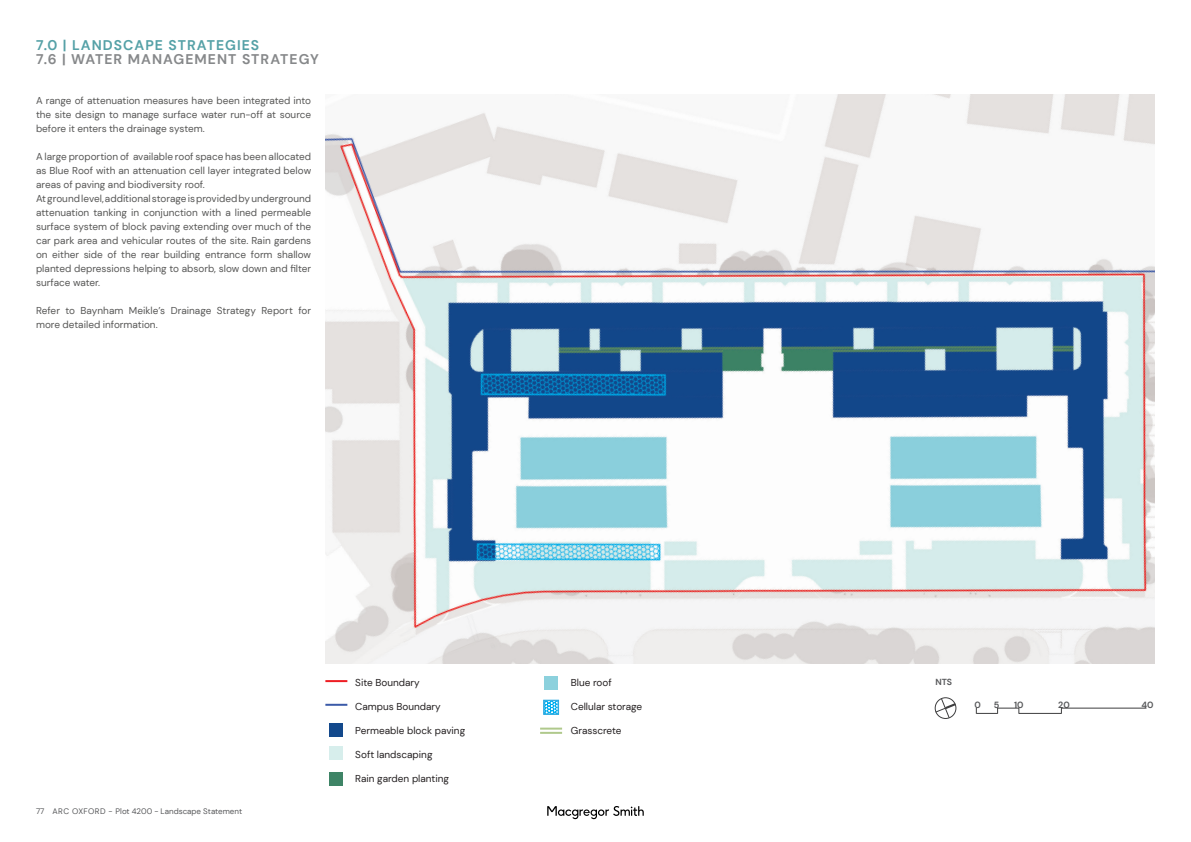
<style>
.page{position:relative;width:1191px;height:842px;background:#fff}
.page>*{position:absolute;margin:0;border:0;box-sizing:border-box;transform-origin:0 0}
.MGS_DOC__Page_Title{font:700 14px "DM Sans";letter-spacing:.075em;color:#86888a}
.MGS_DOC__Page_Title-2{font:700 14px "DM Sans";letter-spacing:.075em;color:#55a1a7}
.Body_Copy_-_Grey_-_1{font:10px/14px "DM Sans";color:#575756;text-align:justify}
.t1{font:10px "DM Sans";color:#231f20}
._7b_-_ANNOTATION_sma{font:700 9px "DM Sans";color:#57585a}
._7b_-_ANNOTATION_sma-2{font:700 8.8px "DM Sans";color:#57585a}
.t2{font:8px "DM Sans";color:#57585a}
</style>
<div class="page">
<svg style="left:547px;top:806px;width:97px;height:13px"></svg>
<img style="left:325px;top:94px;width:830px;height:569px">
<hr style="left:1018px;top:713px;width:43px;height:1px;background:#3e3e3f">
<div style="left:935px;top:697px;width:21px;height:22px;border:1px solid #3e3e3f;border-radius:50%"></div>
<svg style="left:935px;top:698px;width:22px;height:20px"></svg>
<hr style="left:1061px;top:708px;width:85px;height:1px;background:#3e3e3f">
<svg style="left:976px;top:708px;width:43px;height:6px"></svg>
<hr style="left:325px;top:704px;width:22px;height:2px;background:#3b5aa8">
<hr style="left:540px;top:728px;width:22px;height:2px;background:#b0c98c">
<hr style="left:540px;top:732px;width:22px;height:2px;background:#b0c98c">
<hr style="left:325px;top:680px;width:22px;height:2px;background:#ee1d23">
<div style="left:329px;top:723px;width:14px;height:13px;background:#13498c"></div>
<div style="left:329px;top:746px;width:14px;height:13px;background:#d7eeec"></div>
<div style="left:329px;top:772px;width:14px;height:14px;background:#3e8466"></div>
<div style="left:544px;top:676px;width:14px;height:13px;background:#8cd1dd"></div>
<svg style="left:546px;top:702px;width:10px;height:10px"></svg>
<div style="left:544px;top:700px;width:14px;height:14px;border:1px solid #29abe2"></div>
<div style="left:543px;top:700px;width:16px;height:15px;border:1px solid #29abe2"></div>
<p class="MGS_DOC__Page_Title-2" style="left:36px;top:36px;width:225px">7.0 | LANDSCAPE STRATEGIES</p>
<p class="MGS_DOC__Page_Title" style="left:36px;top:50px;width:284px">7.6 | WATER MANAGEMENT STRATEGY</p>
<p class="Body_Copy_-_Grey_-_1" style="left:36px;top:94px;width:277px">A range of attenuation measures have been integrated into the site design to manage surface water run-off at source before it enters the drainage system.</p>
<p class="Body_Copy_-_Grey_-_1" style="left:36px;top:150px;width:277px">A large proportion of available roof space has been allocated as Blue Roof with an attenuation cell layer integrated below areas of paving and biodiversity roof.</p>
<p class="Body_Copy_-_Grey_-_1" style="left:36px;top:192px;width:277px">At ground level, additional storage is provided by underground attenuation tanking in conjunction with a lined permeable surface system of block paving extending over much of the car park area and vehicular routes of the site. Rain gardens on either side of the rear building entrance form shallow planted depressions helping to absorb, slow down and filter surface water.</p>
<p class="Body_Copy_-_Grey_-_1" style="left:36px;top:304px;width:277px">Refer to Baynham Meikle’s Drainage Strategy Report for more detailed information.</p>
<p class="t2" style="left:36px;top:806px;width:208px">77 ARC OXFORD - Plot 4200 - Landscape Statement</p>
<p class="t1" style="left:355px;top:676px;width:66px">Site Boundary</p>
<p class="t1" style="left:355px;top:700px;width:87px">Campus Boundary</p>
<p class="t1" style="left:355px;top:724px;width:111px">Permeable block paving</p>
<p class="t1" style="left:355px;top:748px;width:79px">Soft landscaping</p>
<p class="t1" style="left:355px;top:772px;width:95px">Rain garden planting</p>
<p class="t1" style="left:571px;top:676px;width:42px">Blue roof</p>
<p class="t1" style="left:571px;top:700px;width:73px">Cellular storage</p>
<p class="t1" style="left:571px;top:724px;width:52px">Grasscrete</p>
<p class="_7b_-_ANNOTATION_sma-2" style="left:935px;top:676px;width:18px">NTS</p>
<p class="_7b_-_ANNOTATION_sma" style="left:974px;top:699px;width:8px">0</p>
<p class="_7b_-_ANNOTATION_sma" style="left:993px;top:699px;width:7px">5</p>
<p class="_7b_-_ANNOTATION_sma" style="left:1014px;top:699px;width:11px">10</p>
<p class="_7b_-_ANNOTATION_sma" style="left:1058px;top:699px;width:13px">20</p>
<p class="_7b_-_ANNOTATION_sma" style="left:1141px;top:699px;width:14px">40</p>
</div>
